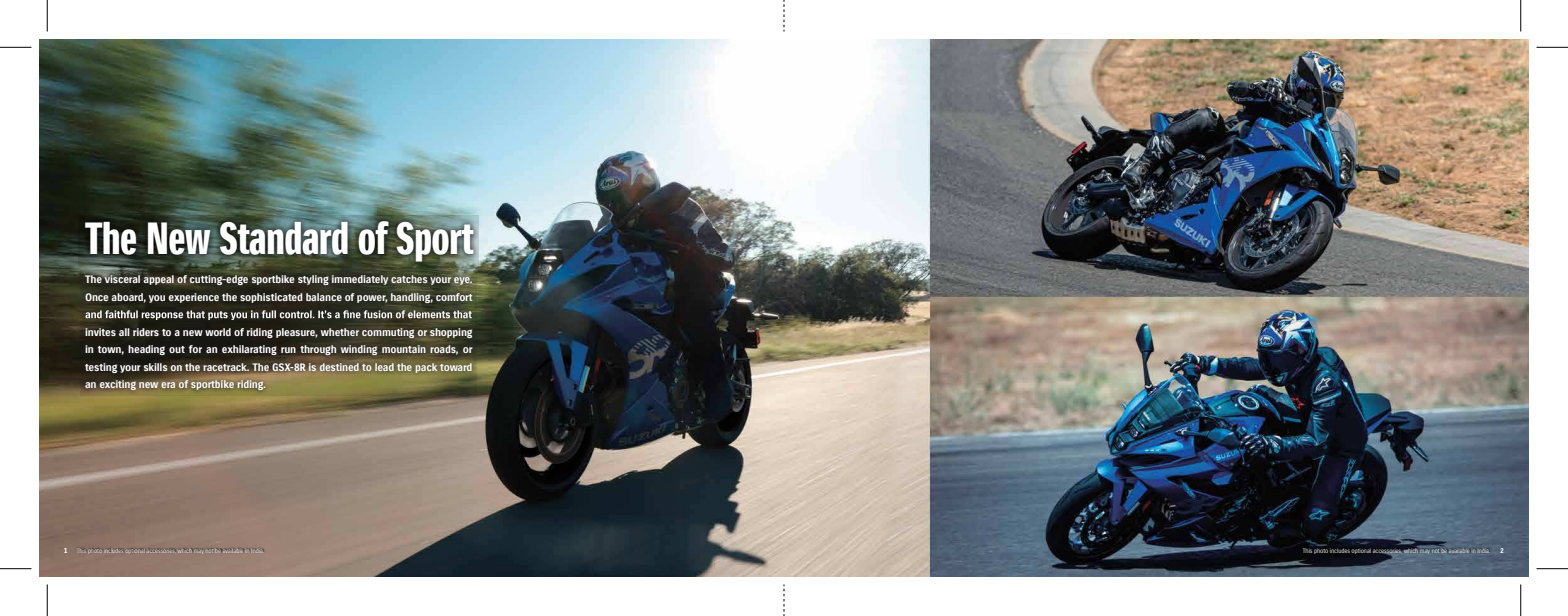
<style>
.page{position:relative;width:1568px;height:616px;background:#fff}
.page>*{position:absolute;margin:0;border:0;box-sizing:border-box;transform-origin:0 0}
.t1{font:43.75px "Suzuki PRO Headline";letter-spacing:-.01em;color:#fff}
.t2{font:10.5px/17.5px "Suzuki PRO Bold";letter-spacing:-.02em;color:#fff}
.t3{font:7px "Suzuki PRO Bold";color:#fff}
.t4{font:6.12px "Suzuki PRO Regular";letter-spacing:-.02em;color:#fff;scale:.95 1}
</style>
<div class="page">
<img style="left:40px;top:40px;width:1488px;height:536px">
<svg style="left:79px;top:215px;width:400px;height:53px;background:#364138"></svg>
<svg style="left:80px;top:270px;width:397px;height:125px;background:#3e3b27"></svg>
<svg style="left:85px;top:310px;width:387px;height:10px;background:#696860"></svg>
<img style="left:75px;top:545px;width:192px;height:11px">
<img style="left:1301px;top:545px;width:192px;height:11px">
<hr style="left:47px;top:0;width:1px;height:31px;background:#000">
<hr style="left:0;top:47px;width:32px;height:1px;background:#000">
<hr style="left:0;top:568px;width:32px;height:1px;background:#000">
<hr style="left:47px;top:584px;width:1px;height:31px;background:#000">
<hr style="left:1520px;top:0;width:1px;height:31px;background:#000">
<hr style="left:1536px;top:47px;width:32px;height:1px;background:#000">
<hr style="left:1536px;top:568px;width:32px;height:1px;background:#000">
<hr style="left:1520px;top:584px;width:1px;height:31px;background:#000">
<svg style="left:784px;top:0;width:1px;height:31px"></svg>
<svg style="left:784px;top:584px;width:1px;height:31px"></svg>
<h1 class="t1" style="left:85px;top:219px;width:390px">The New Standard of Sport</h1>
<p class="t2" style="left:85px;top:271px;width:389px">The visceral appeal of cutting-edge sportbike styling immediately catches your eye.<br>Once aboard, you experience the sophisticated balance of power, handling, comfort</p>
<p class="t2" style="left:85px;top:323px;width:389px;text-align:justify">invites all riders to a new world of riding pleasure, whether commuting or shopping in town, heading out for an exhilarating run through winding mountain roads, or testing your skills on the racetrack. The GSX-8R is destined to lead the pack toward an exciting new era of sportbike riding.</p>
<p class="t3" style="left:64px;top:546px;width:5px">1</p>
<p class="t3" style="left:1500px;top:546px;width:5px">2</p>
<p class="t4" style="left:77px;top:546px;width:199px">This photo includes optional accessories, which may not be available in India.</p>
<p class="t4" style="left:1303px;top:546px;width:199px">This photo includes optional accessories, which may not be available in India.</p>
</div>
